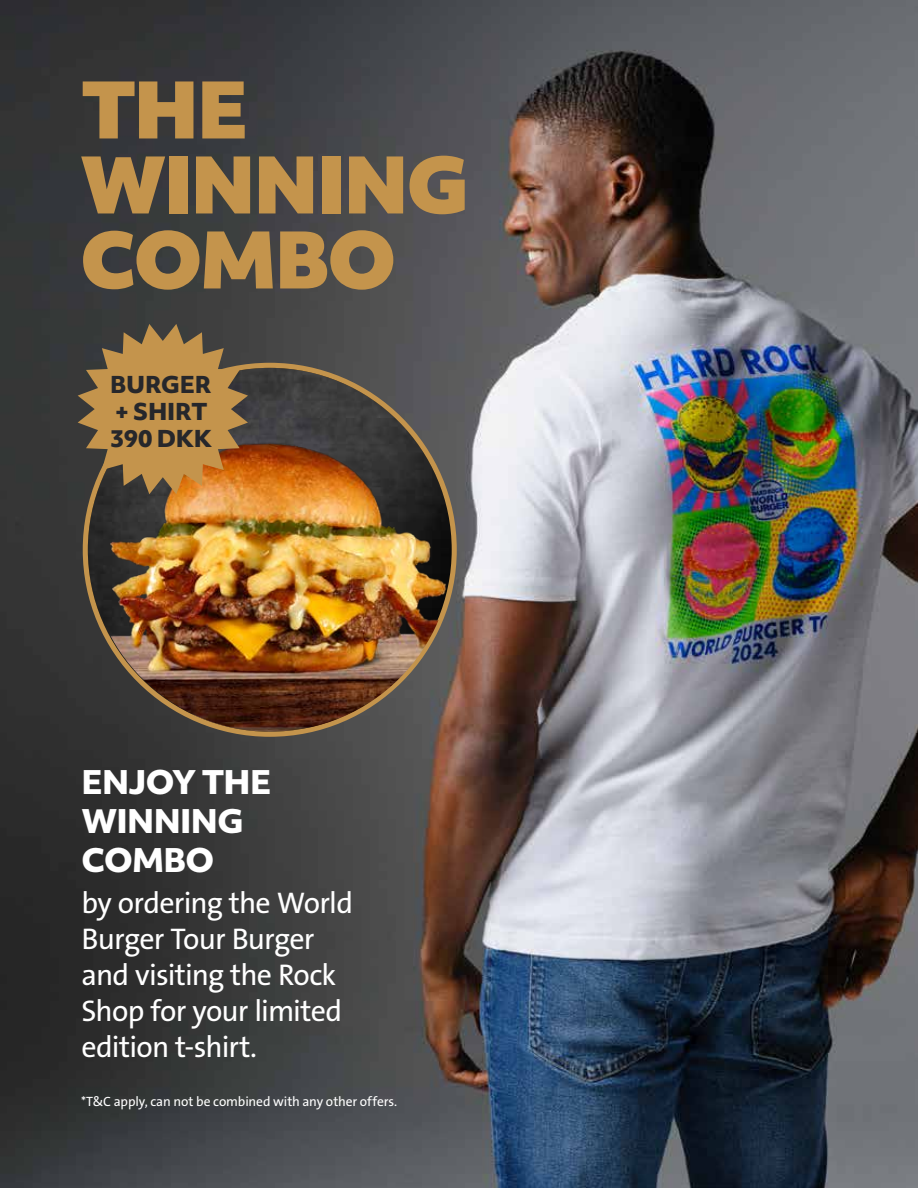
<style>
.page{position:relative;width:918px;height:1188px;background:#fff}
.page>*{position:absolute;margin:0;border:0;box-sizing:border-box;transform-origin:0 0}
.t1{font:900 75px/75px "Objektiv Mk 2";letter-spacing:-.025em;color:#c4944c}
.t2{font:800 31.5px/39px "Objektiv Mk 2";letter-spacing:-.025em;color:#fff}
.t3{font:30px/36px "The Sans B5 Plain";letter-spacing:-.025em;color:#fff}
.t4{font:800 22.5px/27px "Objektiv Mk 2";letter-spacing:-.01em;color:#26272b}
.t5{font:13.5px "The Sans B5 Plain";letter-spacing:-.01em;color:#fff}
</style>
<div class="page">
<img style="left:0;top:0;width:918px;height:1188px">
<img style="left:89px;top:265px;width:364px;height:467px">
<svg style="left:78px;top:324px;width:170px;height:170px;background:#9d7743"></svg>
<h1 class="t1" style="left:80px;top:70px;width:390px">THE<br>WINNING<br>COMBO</h1>
<p class="t4" style="left:110px;top:370px;width:104px">BURGER + SHIRT<br>390 DKK</p>
<p class="t2" style="left:82px;top:761px;width:191px">ENJOY THE<br>WINNING<br>COMBO</p>
<p class="t3" style="left:82px;top:886px;width:273px">by ordering the World<br>Burger Tour Burger and visiting the Rock<br>Shop for your limited edition t-shirt.</p>
<p class="t5" style="left:81px;top:1095px;width:318px">*T&amp;C apply, can not be combined with any other offers.</p>
</div>
